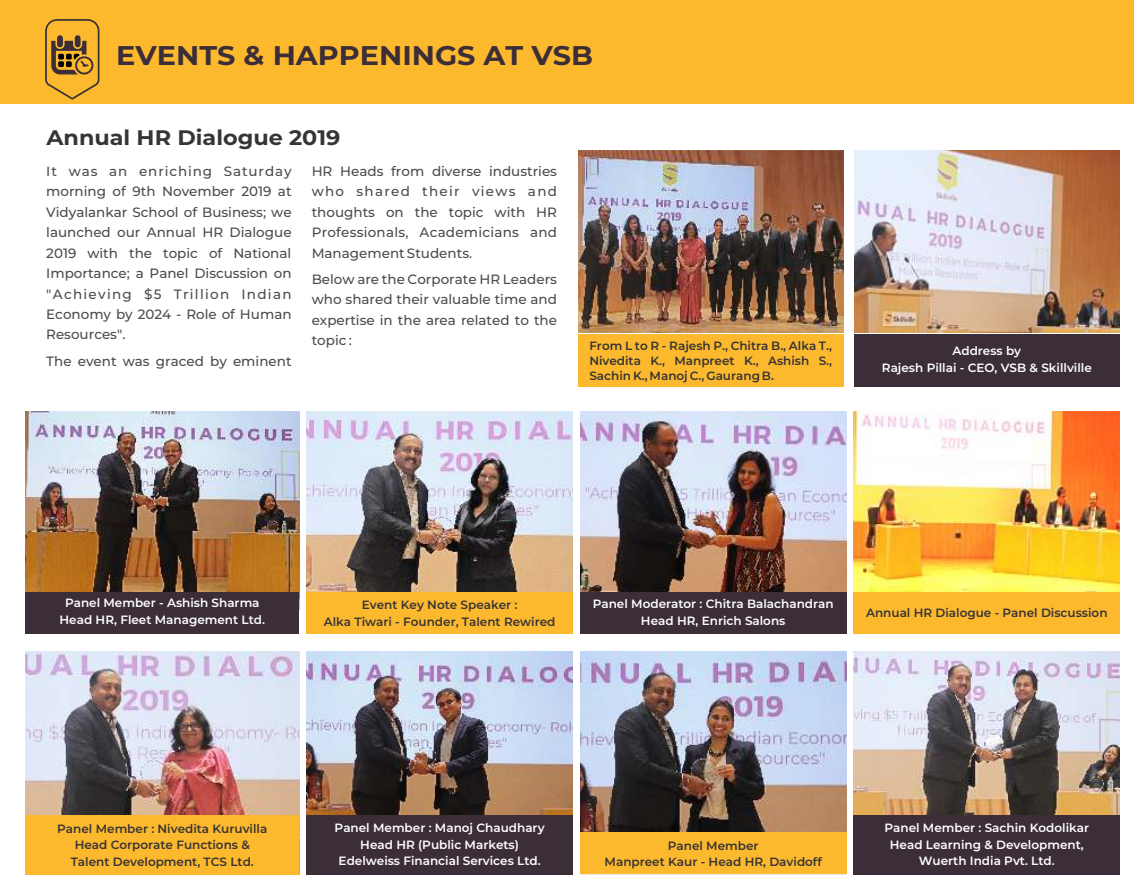
<style>
.page{position:relative;width:1134px;height:891px;background:#fff}
.page>*{position:absolute;margin:0;border:0;box-sizing:border-box;transform-origin:0 0}
.t1{font:700 27px "Montserrat";color:#3b2e38;scale:1.06 1}
.t2{font:700 21px "Montserrat";color:#373435;scale:1.06 1}
.t3{font:500 13.5px/20.5px "Montserrat";color:#4b4b4d;text-align:justify}
.t4{font:600 12px/16.5px "Montserrat";color:#373435;text-align:center}
.t5{font:600 12px/16.5px "Montserrat";color:#fefefe;text-align:center}
</style>
<div class="page">
<img style="left:854px;top:411px;width:266px;height:181px">
<div style="left:0;top:0;width:1134px;height:104px;background:#fdb92e"></div>
<img style="left:578px;top:150px;width:265px;height:182px">
<div style="left:578px;top:334px;width:265px;height:53px;background:#fdb92e"></div>
<img style="left:855px;top:150px;width:265px;height:182px">
<div style="left:855px;top:334px;width:265px;height:53px;background:#3b2e38"></div>
<img style="left:26px;top:411px;width:273px;height:181px">
<img style="left:307px;top:412px;width:266px;height:180px">
<img style="left:580px;top:411px;width:266px;height:181px">
<img style="left:26px;top:652px;width:273px;height:163px">
<img style="left:307px;top:652px;width:266px;height:163px">
<img style="left:580px;top:652px;width:266px;height:181px">
<img style="left:854px;top:652px;width:266px;height:163px">
<div style="left:26px;top:592px;width:273px;height:42px;background:#3b2e38"></div>
<div style="left:307px;top:592px;width:266px;height:42px;background:#fdb92e"></div>
<div style="left:580px;top:592px;width:266px;height:42px;background:#3b2e38"></div>
<div style="left:854px;top:592px;width:266px;height:42px;background:#fdb92e"></div>
<div style="left:26px;top:815px;width:273px;height:59px;background:#fdb92e"></div>
<div style="left:307px;top:815px;width:266px;height:59px;background:#3b2e38"></div>
<div style="left:580px;top:833px;width:266px;height:41px;background:#fdb92e"></div>
<div style="left:854px;top:815px;width:266px;height:59px;background:#3b2e38"></div>
<svg style="left:45px;top:19px;width:55px;height:81px"></svg>
<h1 class="t1" style="left:116px;top:39px;width:451px">EVENTS &amp; HAPPENINGS AT VSB</h1>
<h2 class="t2" style="left:46px;top:124px;width:279px">Annual HR Dialogue 2019</h2>
<p class="t3" style="left:46px;top:161px;width:247px">It was an enriching Saturday morning of 9th November 2019 at Vidyalankar School of Business; we launched our Annual HR Dialogue 2019 with the topic of National Importance; a Panel Discussion on "Achieving $5 Trillion Indian Economy by 2024 - Role of Human Resources".</p>
<p class="t3" style="left:46px;top:350px;width:247px">The event was graced by eminent</p>
<p class="t3" style="left:312px;top:161px;width:247px">HR Heads from diverse industries who shared their views and thoughts on the topic with HR Professionals, Academicians and Management Students.</p>
<p class="t3" style="left:312px;top:269px;width:247px">Below are the Corporate HR Leaders who shared their valuable time and expertise in the area related to the topic :</p>
<p class="t4" style="left:589px;top:338px;width:244px;line-height:14.9px;text-align:justify">From L to R - Rajesh P., Chitra B., Alka T., Nivedita K., Manpreet K., Ashish S., Sachin K., Manoj C., Gaurang B.</p>
<p class="t5" style="left:882px;top:343px;width:211px">Address by<br>Rajesh Pillai - CEO, VSB &amp; Skillville</p>
<p class="t5" style="left:60px;top:595px;width:207px">Panel Member - Ashish Sharma<br>Head HR, Fleet Management Ltd.</p>
<p class="t4" style="left:324px;top:597px;width:233px">Event Key Note Speaker :<br>Alka Tiwari - Founder, Talent Rewired</p>
<p class="t4" style="left:866px;top:604px;width:243px">Annual HR Dialogue - Panel Discussion</p>
<p class="t5" style="left:593px;top:596px;width:242px">Panel Moderator : Chitra Balachandran<br>Head HR, Enrich Salons</p>
<p class="t4" style="left:57px;top:820px;width:212px">Panel Member : Nivedita Kuruvilla<br>Head Corporate Functions &amp;<br>Talent Development, TCS Ltd.</p>
<p class="t5" style="left:335px;top:820px;width:211px">Panel Member : Manoj Chaudhary<br>Head HR (Public Markets)<br>Edelweiss Financial Services Ltd.</p>
<p class="t4" style="left:605px;top:837px;width:219px">Panel Member<br>Manpreet Kaur - Head HR, Davidoff</p>
<p class="t5" style="left:884px;top:820px;width:206px">Panel Member : Sachin Kodolikar<br>Head Learning &amp; Development,<br>Wuerth India Pvt. Ltd.</p>
</div>
